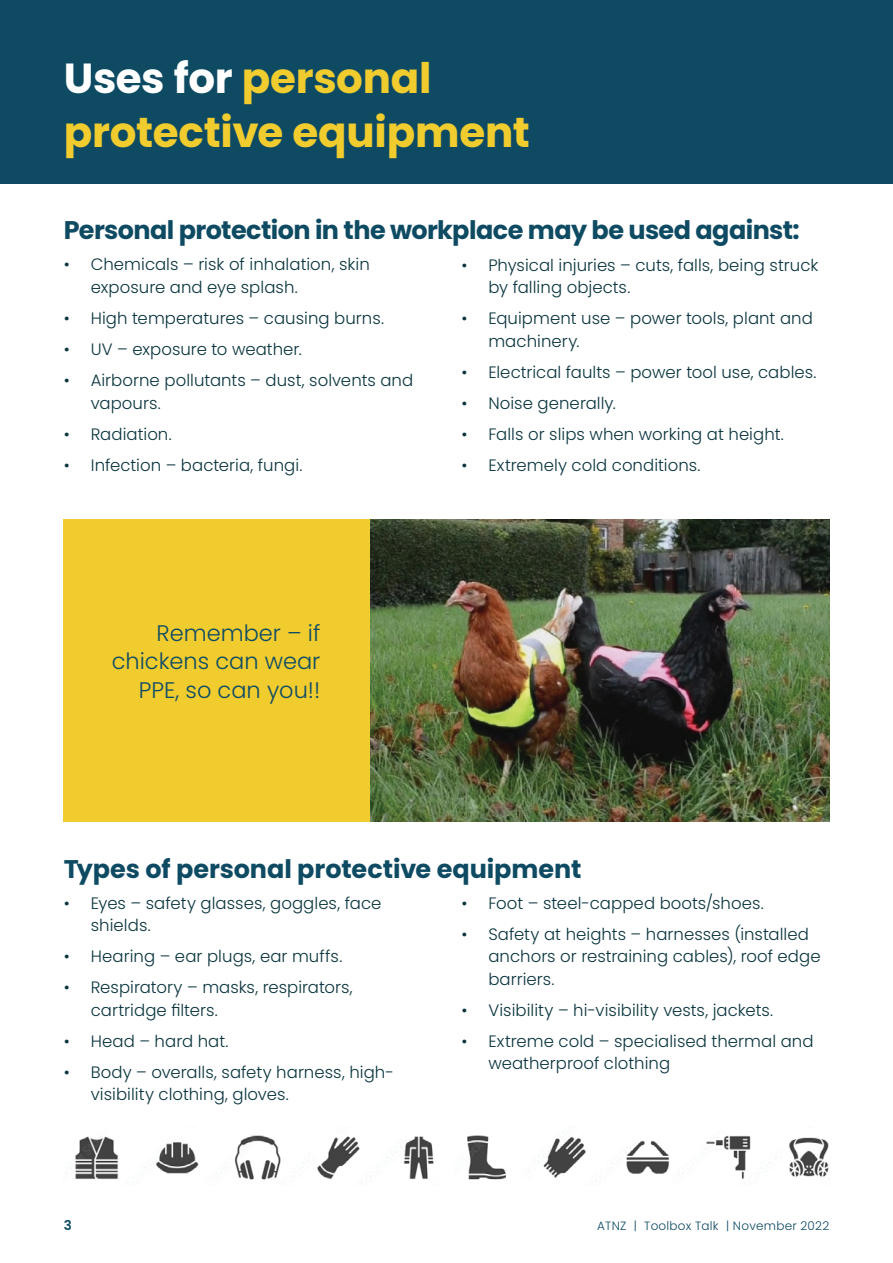
<style>
.page{position:relative;width:893px;height:1263px;background:#fff}
.page>*{position:absolute;margin:0;border:0;box-sizing:border-box;transform-origin:0 0}
.t1{font:700 42px/54px "Poppins";letter-spacing:-.005em;color:#f0cc2f}
.t2{font:700 25.5px "Poppins";letter-spacing:-.02em;color:#0e4b63}
.t3{font:300 22.5px/28.5px "Poppins";color:#0e4b63;text-align:right}
.t4{font:300 16.5px/22.5px "Poppins";letter-spacing:.005em;color:#0a353e}
.t5{font:600 13.5px "Poppins";color:#0e4b63}
.t6{font:300 12px "Poppins";letter-spacing:.02em;color:#0e4b63}
.s1{color:#fff}
</style>
<div class="page">
<div style="left:0;top:0;width:893px;height:183px;background:#0e4b63"></div>
<img style="left:75px;top:1135px;width:359px;height:45px">
<img style="left:467px;top:1135px;width:362px;height:45px">
<img style="left:531px;top:1135px;width:66px;height:46px">
<img style="left:370px;top:519px;width:459px;height:302px">
<div style="left:64px;top:519px;width:306px;height:302px;background:#f0cc2f"></div>
<h1 class="t1" style="left:64px;top:52px;width:467px"><span class="s1">Uses for</span> personal protective equipment</h1>
<h2 class="t2" style="left:64px;top:216px;width:737px">Personal protection in the workplace may be used against:</h2>
<p class="t4" style="left:91px;top:254px;width:281px;text-indent:-27px">• Chemicals – risk of inhalation, skin exposure and eye splash.</p>
<p class="t4" style="left:64px;top:307px;width:322px">• High temperatures – causing burns.</p>
<p class="t4" style="left:64px;top:338px;width:239px">• UV – exposure to weather.</p>
<p class="t4" style="left:91px;top:369px;width:324px;text-indent:-27px">• Airborne pollutants – dust, solvents and vapours.</p>
<p class="t4" style="left:64px;top:423px;width:109px">• Radiation.</p>
<p class="t4" style="left:64px;top:454px;width:240px">• Infection – bacteria, fungi.</p>
<p class="t4" style="left:488px;top:254px;width:331px;text-indent:-27px">• Physical injuries – cuts, falls, being struck by falling objects.</p>
<p class="t4" style="left:488px;top:307px;width:326px;text-indent:-27px">• Equipment use – power tools, plant and machinery.</p>
<p class="t4" style="left:461px;top:361px;width:357px">• Electrical faults – power tool use, cables.</p>
<p class="t4" style="left:461px;top:392px;width:156px">• Noise generally.</p>
<p class="t4" style="left:461px;top:423px;width:324px">• Falls or slips when working at height.</p>
<p class="t4" style="left:461px;top:454px;width:241px">• Extremely cold conditions.</p>
<h3 class="t3" style="left:112px;top:619px;width:210px">Remember – if chickens can wear<br>PPE, so can you!!</h3>
<h2 class="t2" style="left:64px;top:854px;width:519px">Types of personal protective equipment</h2>
<p class="t4" style="left:91px;top:892px;width:292px;text-indent:-27px">• Eyes – safety glasses, goggles, face shields.</p>
<p class="t4" style="left:64px;top:945px;width:280px">• Hearing – ear plugs, ear muffs.</p>
<p class="t4" style="left:91px;top:976px;width:264px;text-indent:-27px">• Respiratory – masks, respirators, cartridge filters.</p>
<p class="t4" style="left:64px;top:1030px;width:166px">• Head – hard hat.</p>
<p class="t4" style="left:91px;top:1061px;width:305px;text-indent:-27px">• Body – overalls, safety harness, high&shy;visibility clothing, gloves.</p>
<p class="t4" style="left:461px;top:892px;width:304px">• Foot – steel-capped boots/shoes.</p>
<p class="t4" style="left:488px;top:923px;width:334px;text-indent:-27px">• Safety at heights – harnesses (installed anchors or restraining cables), roof edge barriers.</p>
<p class="t4" style="left:461px;top:999px;width:313px">• Visibility – hi-visibility vests, jackets.</p>
<p class="t4" style="left:488px;top:1030px;width:327px;text-indent:-27px">• Extreme cold – specialised thermal and weatherproof clothing</p>
<p class="t5" style="left:64px;top:1217px;width:10px">3</p>
<p class="t6" style="left:597px;top:1219px;width:234px">ATNZ | Toolbox Talk | November 2022</p>
</div>
